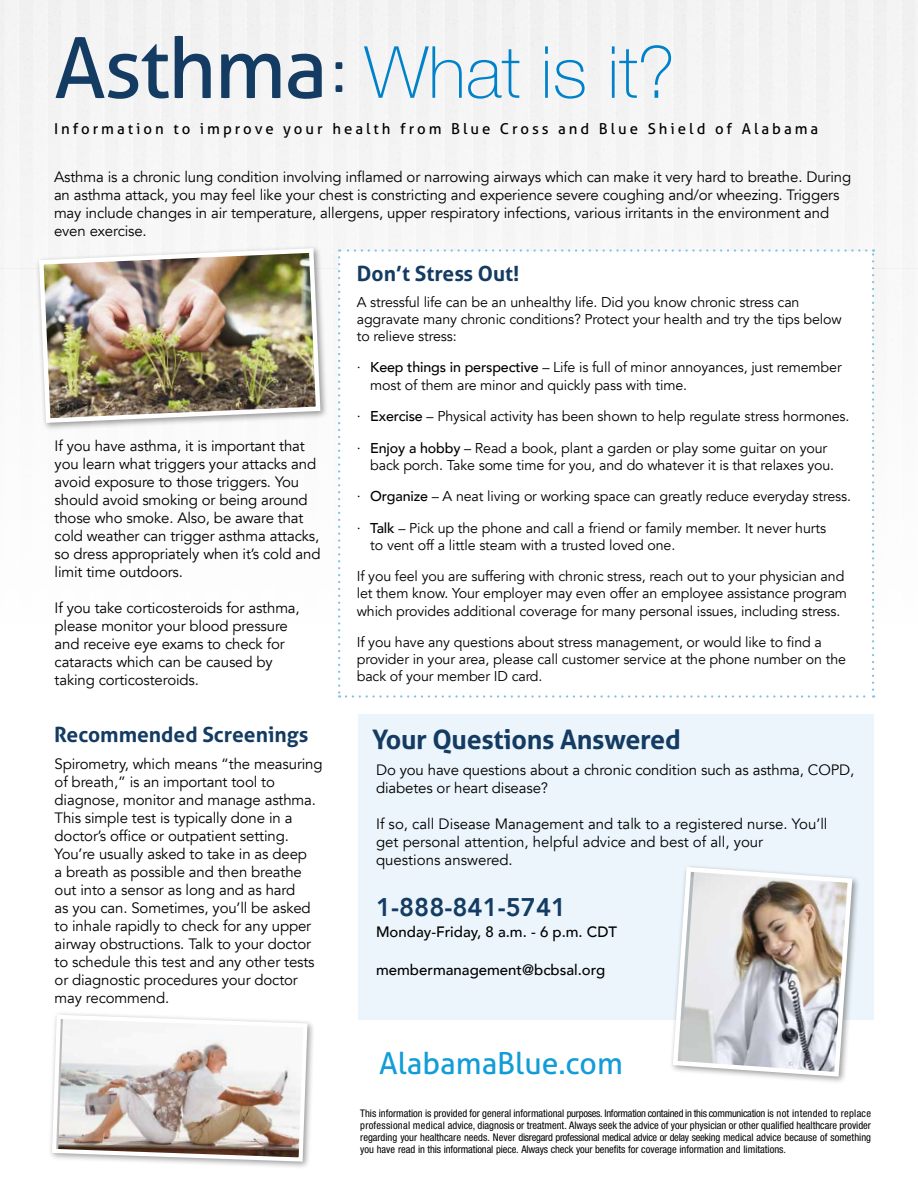
<style>
.page{position:relative;width:918px;height:1188px;background:#fff}
.page>*{position:absolute;margin:0;border:0;box-sizing:border-box;transform-origin:0 0}
.t1{font:84px "Aller";letter-spacing:-.025em;color:#143b62}
.t2{font:100 72px "Helvetica Neue LT Std";color:#0082ca}
.t3{font:30.3px "Aller";color:#129dd8}
.t4{font:700 26.85px "Aller";letter-spacing:-.01em;color:#143b62}
.t5{font:800 25.5px "Avenir";color:#143b62}
.t6{font:700 21px "Aller";color:#143b62}
.t7{font:15px/18px "Avenir";letter-spacing:-.01em;color:#000}
.t8{font:15px "Aller";letter-spacing:.2em;color:#000}
.t9{font:500 15px "Avenir";color:#000}
.t10{font:14.25px/17.1px "Avenir";letter-spacing:-.01em;color:#000}
.t11{font:condensed 10.5px/12px "Helvetica Neue LT Std";color:#000;text-align:justify}
.s1{font-family:"Aller";font-weight:400;font-size:57px;color:#143b62}
.s2{font-weight:500}
</style>
<div class="page">
<div style="left:0;top:0;width:918px;height:636px;background:#f6f6f6"></div>
<div style="left:338px;top:249px;width:536px;height:449px;background:#fff"></div>
<div style="left:48px;top:1011px;width:267px;height:159px;background:#000;opacity:.4"></div>
<img style="left:50px;top:1013px;width:260px;height:151px">
<div style="left:36px;top:245px;width:293px;height:186px;background:#000;opacity:.4"></div>
<img style="left:37px;top:246px;width:286px;height:179px">
<div style="left:358px;top:714px;width:516px;height:306px;background:#ebf5fb"></div>
<div style="left:670px;top:864px;width:191px;height:221px;background:#000;opacity:.4"></div>
<img style="left:670px;top:865px;width:185px;height:214px">
<h1 class="t1" style="left:54px;top:17px;width:275px">Asthma</h1>
<h2 class="t2" style="left:332px;top:31px;width:345px"><span class="s1">:</span> What is it?</h2>
<p class="t8" style="left:54px;top:120px;width:766px">Information to improve your health from Blue Cross and Blue Shield of Alabama</p>
<p class="t7" style="left:54px;top:168px;width:799px">Asthma is a chronic lung condition involving inflamed or narrowing airways which can make it very hard to breathe. During an asthma attack, you may feel like your chest is constricting and experience severe coughing and/or wheezing. Triggers may include changes in air temperature, allergens, upper respiratory infections, various irritants in the environment and even exercise.</p>
<p class="t7" style="left:55px;top:437px;width:267px">If you have asthma, it is important that you learn what triggers your attacks and avoid exposure to those triggers. You should avoid smoking or being around those who smoke. Also, be aware that cold weather can trigger asthma attacks, so dress appropriately when it’s cold and limit time outdoors.</p>
<p class="t7" style="left:55px;top:599px;width:247px">If you take corticosteroids for asthma, please monitor your blood pressure and receive eye exams to check for cataracts which can be caused by taking corticosteroids.</p>
<h3 class="t6" style="left:54px;top:722px;width:256px">Recommended Screenings</h3>
<p class="t7" style="left:55px;top:755px;width:270px">Spirometry, which means “the measuring of breath,” is an important tool to diagnose, monitor and manage asthma.<br>This simple test is typically done in a doctor’s office or outpatient setting.<br>You’re usually asked to take in as deep<br>a breath as possible and then breathe out into a sensor as long and as hard<br>as you can. Sometimes, you’ll be asked to inhale rapidly to check for any upper airway obstructions. Talk to your doctor to schedule this test and any other tests or diagnostic procedures your doctor may recommend.</p>
<h3 class="t6" style="left:357px;top:261px;width:164px">Don’t Stress Out!</h3>
<p class="t10" style="left:357px;top:294px;width:486px">A stressful life can be an unhealthy life. Did you know chronic stress can aggravate many chronic conditions? Protect your health and try the tips below to relieve stress:</p>
<p class="t10" style="left:370px;top:359px;width:473px;text-indent:-13px">· <span class="s2">Keep things in perspective</span> – Life is full of minor annoyances, just remember most of them are minor and quickly pass with time.</p>
<p class="t10" style="left:357px;top:408px;width:494px">· <span class="s2">Exercise</span> – Physical activity has been shown to help regulate stress hormones.</p>
<p class="t10" style="left:370px;top:439px;width:465px;text-indent:-13px">· <span class="s2">Enjoy a hobby</span> – Read a book, plant a garden or play some guitar on your back porch. Take some time for you, and do whatever it is that relaxes you.</p>
<p class="t10" style="left:357px;top:488px;width:496px">· <span class="s2">Organize</span> – A neat living or working space can greatly reduce everyday stress.</p>
<p class="t10" style="left:370px;top:520px;width:457px;text-indent:-13px">· <span class="s2">Talk</span> – Pick up the phone and call a friend or family member. It never hurts to vent off a little steam with a trusted loved one.</p>
<p class="t10" style="left:357px;top:568px;width:492px">If you feel you are suffering with chronic stress, reach out to your physician and let them know. Your employer may even offer an employee assistance program which provides additional coverage for many personal issues, including stress.</p>
<p class="t10" style="left:357px;top:634px;width:491px">If you have any questions about stress management, or would like to find a provider in your area, please call customer service at the phone number on the back of your member ID card.</p>
<h3 class="t4" style="left:372px;top:723px;width:310px">Your Questions Answered</h3>
<p class="t7" style="left:376px;top:761px;width:480px">Do you have questions about a chronic condition such as asthma, COPD, diabetes or heart disease?</p>
<p class="t7" style="left:376px;top:815px;width:453px">If so, call Disease Management and talk to a registered nurse. You’ll get personal attention, helpful advice and best of all, your questions answered.</p>
<h3 class="t5" style="left:376px;top:888px;width:192px">1-888-841-5741</h3>
<p class="t9" style="left:376px;top:919px;width:243px">Monday-Friday, 8 a.m. - 6 p.m. CDT</p>
<p class="t9" style="left:376px;top:957px;width:231px">membermanagement@bcbsal.org</p>
<h3 class="t3" style="left:379px;top:1045px;width:245px">AlabamaBlue.com</h3>
<p class="t11" style="left:360px;top:1107px;width:512px">This information is provided for general informational purposes. Information contained in this communication is not intended to replace professional medical advice, diagnosis or treatment. Always seek the advice of your physician or other qualified healthcare provider regarding your healthcare needs. Never disregard professional medical advice or delay seeking medical advice because of something you have read in this informational piece. Always check your benefits for coverage information and limitations.</p>
</div>
